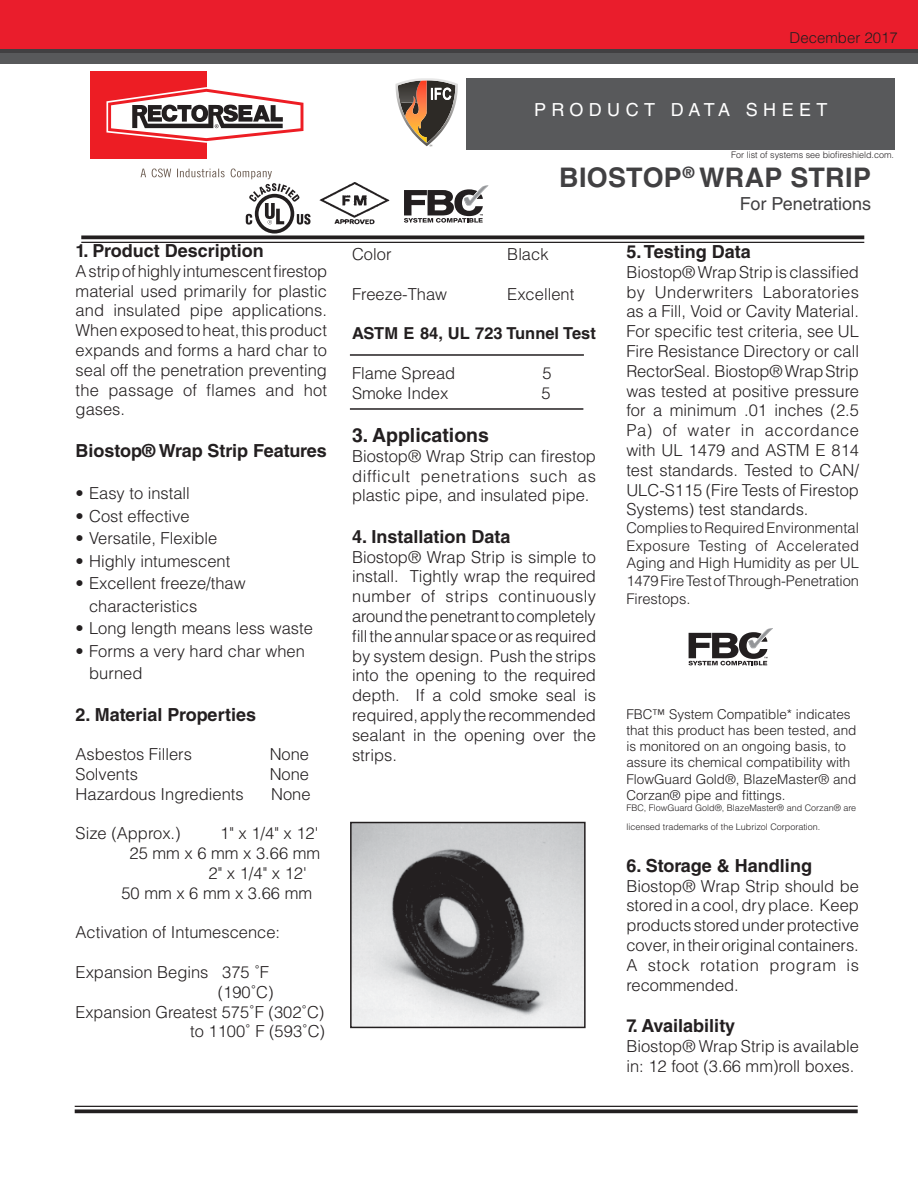
<style>
.page{position:relative;width:918px;height:1188px;background:#fff}
.page>*{position:absolute;margin:0;border:0;box-sizing:border-box;transform-origin:0 0}
.t1{font:700 27px "Helvetica LT Std";letter-spacing:.01em;color:#414042}
.t2{font:700 19.5px "Helvetica LT Std";color:#231f20}
.t3{font:700 18px "Helvetica LT Std";color:#231f20}
.t4{font:18px "Helvetica LT Std";letter-spacing:.3em;color:#fff}
.t5{font:18px "Helvetica LT Std";letter-spacing:-.005em;color:#414042}
.t6{font:300 16.5px/19.8px "Helvetica LT Std";color:#231f20;text-align:justify}
.t7{font:700 16.5px "Helvetica LT Std";color:#231f20}
.t8{font:300 15px "Helvetica LT Std";color:#231f20}
.t9{font:300 14.7px/17.7px "Helvetica LT Std";letter-spacing:-.01em;color:#231f20;text-align:justify}
.t10{font:300 13.5px/16.2px "Helvetica LT Std";color:#231f20}
.t11{font:300 9px/19.8px "Helvetica LT Std";color:#231f20}
</style>
<div class="page">
<svg style="left:81px;top:235px;width:783px;height:4px;background:#3d3a3a"></svg>
<hr style="left:81px;top:242px;width:783px;height:1px;background:#231f20">
<img style="left:319px;top:182px;width:71px;height:43px">
<div style="left:467px;top:78px;width:428px;height:71px;background:#58595b"></div>
<div style="left:0;top:52px;width:918px;height:12px;background:#58595b"></div>
<div style="left:0;top:0;width:918px;height:52px;background:#ea1d2c"></div>
<hr style="left:0;top:50px;width:918px;height:3px;background:#414042">
<div style="left:0;top:51px;width:5px;height:12px;background:#58595b"></div>
<svg style="left:404px;top:185px;width:85px;height:38px"></svg>
<div style="left:90px;top:71px;width:117px;height:88px;background:#ed1d24"></div>
<svg style="left:106px;top:87px;width:198px;height:56px"></svg>
<svg style="left:141px;top:168px;width:169px;height:66px"></svg>
<svg style="left:395px;top:78px;width:63px;height:68px"></svg>
<img style="left:353px;top:825px;width:230px;height:200px">
<hr style="left:75px;top:1106px;width:783px;height:1px;background:#231f20">
<svg style="left:75px;top:1109px;width:783px;height:4px;background:#3c393a"></svg>
<div style="left:350px;top:822px;width:236px;height:206px;border:2px solid #231f20"></div>
<hr style="left:350px;top:354px;width:234px;height:2px;background:#231f20">
<hr style="left:350px;top:408px;width:233px;height:2px;background:#231f20">
<svg style="left:688px;top:628px;width:85px;height:37px"></svg>
<p class="t3" style="left:76px;top:240px;width:190px">1. Product Description</p>
<p class="t6" style="left:76px;top:261px;width:253px">A strip of highly intumescent firestop material used primarily for plastic and insulated pipe applications.<br>When exposed to heat, this product expands and forms a hard char to seal off the penetration preventing the passage of flames and hot gases.</p>
<p class="t3" style="left:76px;top:439px;width:253px">Biostop® Wrap Strip Features</p>
<p class="t6" style="left:76px;top:483px;width:116px">• Easy to install</p>
<p class="t6" style="left:76px;top:506px;width:116px">• Cost effective</p>
<p class="t6" style="left:76px;top:528px;width:143px">• Versatile, Flexible</p>
<p class="t6" style="left:76px;top:551px;width:156px">• Highly intumescent</p>
<p class="t6" style="left:89px;top:572px;width:158px;line-height:22.5px;text-indent:-13px">• Excellent freeze/thaw characteristics</p>
<p class="t6" style="left:76px;top:618px;width:239px">• Long length means less waste</p>
<p class="t6" style="left:89px;top:639px;width:217px;line-height:22.5px;text-indent:-13px">• Forms a very hard char when burned</p>
<p class="t3" style="left:76px;top:703px;width:182px">2. Material Properties</p>
<p class="t6" style="left:76px;top:744px;width:118px">Asbestos Fillers</p>
<p class="t6" style="left:270px;top:744px;width:41px">None</p>
<p class="t6" style="left:76px;top:764px;width:64px">Solvents</p>
<p class="t6" style="left:270px;top:764px;width:41px">None</p>
<p class="t6" style="left:76px;top:784px;width:170px">Hazardous Ingredients</p>
<p class="t6" style="left:271px;top:784px;width:41px">None</p>
<p class="t6" style="left:76px;top:823px;width:107px">Size (Approx.)</p>
<p class="t6" style="left:220px;top:823px;width:100px">1" x 1/4" x 12'</p>
<p class="t6" style="left:130px;top:843px;width:192px">25 mm x 6 mm x 3.66 mm</p>
<p class="t6" style="left:209px;top:863px;width:100px">2" x 1/4" x 12'</p>
<p class="t6" style="left:121px;top:883px;width:192px">50 mm x 6 mm x 3.66 mm</p>
<p class="t6" style="left:76px;top:922px;width:206px">Activation of Intumescence:</p>
<p class="t6" style="left:76px;top:962px;width:195px">Expansion Begins 375 ˚F</p>
<p class="t6" style="left:218px;top:982px;width:57px">(190˚C)</p>
<p class="t6" style="left:76px;top:1002px;width:250px">Expansion Greatest 575˚F (302˚C)</p>
<p class="t6" style="left:190px;top:1021px;width:136px">to 1100˚ F (593˚C)</p>
<p class="t8" style="left:790px;top:28px;width:110px">December 2017</p>
<p class="t4" style="left:534px;top:99px;width:295px">PRODUCT DATA SHEET</p>
<p class="t11" style="left:731px;top:144px;width:164px">For list of systems see biofireshield.com.</p>
<h1 class="t1" style="left:559px;top:161px;width:313px">BIOSTOP<sup>®</sup> WRAP STRIP</h1>
<p class="t5" style="left:740px;top:193px;width:133px">For Penetrations</p>
<p class="t6" style="left:352px;top:244px;width:41px">Color</p>
<p class="t6" style="left:507px;top:244px;width:43px">Black</p>
<p class="t6" style="left:352px;top:284px;width:97px">Freeze-Thaw</p>
<p class="t6" style="left:507px;top:284px;width:68px">Excellent</p>
<p class="t7" style="left:352px;top:324px;width:245px">ASTM E 84, UL 723 Tunnel Test</p>
<p class="t6" style="left:352px;top:363px;width:105px">Flame Spread</p>
<p class="t6" style="left:543px;top:363px;width:11px">5</p>
<p class="t6" style="left:352px;top:383px;width:98px">Smoke Index</p>
<p class="t6" style="left:542px;top:383px;width:11px">5</p>
<p class="t2" style="left:352px;top:423px;width:138px">3. Applications</p>
<p class="t6" style="left:352px;top:446px;width:245px">Biostop® Wrap Strip can firestop difficult penetrations such as plastic pipe, and insulated pipe.</p>
<p class="t3" style="left:352px;top:526px;width:160px">4. Installation Data</p>
<p class="t6" style="left:352px;top:547px;width:246px">Biostop® Wrap Strip is simple to install. Tightly wrap the required number of strips continuously around the penetrant to completely fill the annular space or as required by system design. Push the strips into the opening to the required depth. If a cold smoke seal is required, apply the recommended sealant in the opening over the strips.</p>
<p class="t3" style="left:626px;top:241px;width:126px">5. Testing Data</p>
<p class="t6" style="left:626px;top:262px;width:234px">Biostop® Wrap Strip is classified by Underwriters Laboratories as a Fill, Void or Cavity Material.<br>For specific test criteria, see UL Fire Resistance Directory or call RectorSeal. Biostop® Wrap Strip was tested at positive pressure for a minimum .01 inches (2.5<br>Pa) of water in accordance with UL 1479 and ASTM E 814 test standards. Tested to CAN/ ULC-S115 (Fire Tests of Firestop Systems) test standards.</p>
<p class="t9" style="left:626px;top:519px;width:234px">Complies to Required Environmental Exposure Testing of Accelerated Aging and High Humidity as per UL 1479 Fire Test of Through-Penetration Firestops.</p>
<p class="t10" style="left:626px;top:706px;width:232px">FBC™ System Compatible* indicates that this product has been tested, and is monitored on an ongoing basis, to assure its chemical compatibility with FlowGuard Gold®, BlazeMaster® and Corzan® pipe and fittings.</p>
<p class="t11" style="left:626px;top:798px;width:231px">FBC, FlowGuard Gold®, BlazeMaster® and Corzan® are licensed trademarks of the Lubrizol Corporation.</p>
<p class="t3" style="left:626px;top:855px;width:187px">6. Storage &amp; Handling</p>
<p class="t6" style="left:626px;top:876px;width:234px">Biostop® Wrap Strip should be stored in a cool, dry place. Keep products stored under protective cover, in their original containers.<br>A stock rotation program is recommended.</p>
<p class="t3" style="left:626px;top:1015px;width:110px">7. Availability</p>
<p class="t6" style="left:626px;top:1036px;width:234px">Biostop® Wrap Strip is available in: 12 foot (3.66 mm)roll boxes.</p>
</div>
